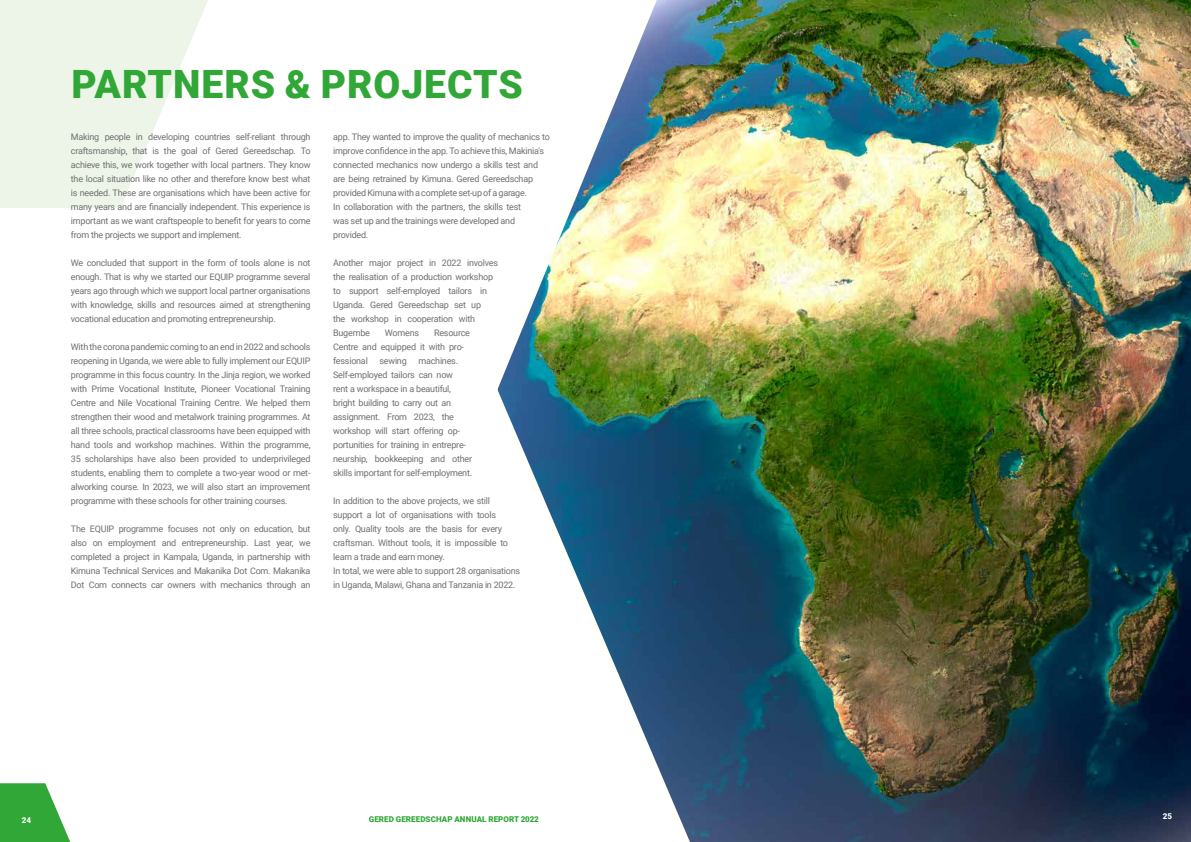
<style>
.page{position:relative;width:1191px;height:842px;background:#fff}
.page>*{position:absolute;margin:0;border:0;box-sizing:border-box;transform-origin:0 0}
.t1{font:900 39px "Roboto";letter-spacing:.025em;color:#30a736}
.t2{font:9px/14px "Roboto";letter-spacing:-.025em;color:#706f6f}
.t3{font:900 8px "Roboto";letter-spacing:.01em;color:#30a736}
.t4{font:900 8px "Roboto";color:#fff}
</style>
<div class="page">
<svg style="left:0;top:0;width:208px;height:208px;fill:#edf5e9"></svg>
<img style="left:497px;top:0;width:694px;height:842px">
<svg style="left:0;top:783px;width:71px;height:59px"></svg>
<h1 class="t1" style="left:72px;top:57px;width:453px">PARTNERS &amp; PROJECTS</h1>
<p class="t2" style="left:71px;top:129px;width:241px;text-align:justify">Making people in developing countries self-reliant through craftsmanship, that is the goal of Gered Gereedschap. To achieve this, we work together with local partners. They know the local situation like no other and therefore know best what is needed. These are organisations which have been active for many years and are financially independent. This experience is important as we want craftspeople to benefit for years to come from the projects we support and implement.</p>
<p class="t2" style="left:71px;top:255px;width:241px;text-align:justify">We concluded that support in the form of tools alone is not enough. That is why we started our EQUIP programme several years ago through which we support local partner organisations with knowledge, skills and resources aimed at strengthening vocational education and promoting entrepreneurship.</p>
<p class="t2" style="left:71px;top:340px;width:241px;text-align:justify">With the corona pandemic coming to an end in 2022 and schools reopening in Uganda, we were able to fully implement our EQUIP programme in this focus country. In the Jinja region, we worked with Prime Vocational Institute, Pioneer Vocational Training Centre and Nile Vocational Training Centre. We helped them strengthen their wood and metalwork training programmes. At all three schools, practical classrooms have been equipped with hand tools and workshop machines. Within the programme, 35 scholarships have also been provided to underprivileged students, enabling them to complete a two-year wood or met&shy;alworking course. In 2023, we will also start an improvement programme with these schools for other training courses.</p>
<p class="t2" style="left:71px;top:522px;width:241px;text-align:justify">The EQUIP programme focuses not only on education, but also on employment and entrepreneurship. Last year, we completed a project in Kampala, Uganda, in partnership with Kimuna Technical Services and Makanika Dot Com. Makanika Dot Com connects car owners with mechanics through an</p>
<p class="t2" style="left:333px;top:130px;width:218px">app. They wanted to improve the quality of mechanics to improve confidence in the app. To achieve this, Makinia's connected mechanics now undergo a skills test and are being retrained by Kimuna. Gered Gereedschap provided Kimuna with a complete set-up of a garage.<br>In collaboration with the partners, the skills test<br>was set up and the trainings were developed and provided.</p>
<p class="t2" style="left:333px;top:256px;width:166px">Another major project in 2022 involves the realisation of a production workshop to support self-employed tailors in<br>Uganda. Gered Gereedschap set up<br>the workshop in cooperation with<br>Bugembe</p>
<p class="t2" style="left:333px;top:326px;width:138px;text-indent:101px">Resource<br>Centre and equipped it with pro&shy;fessional</p>
<p class="t2" style="left:385px;top:326px;width:36px">Womens</p>
<p class="t2" style="left:333px;top:354px;width:140px;text-indent:85px">machines.<br>Self-employed tailors can now<br>rent a workspace in a beautiful, bright building to carry out an assignment. From 2023, the workshop will start offering op&shy;portunities for training in entrepre&shy;neurship, bookkeeping and other skills important for self-employment.</p>
<p class="t2" style="left:333px;top:494px;width:188px">In addition to the above projects, we still support a lot of organisations with tools<br>only. Quality tools are the basis for every craftsman. Without tools, it is impossible to learn a trade and earn money.<br>In total, we were able to support 28 organisations in Uganda, Malawi, Ghana and Tanzania in 2022.</p>
<p class="t2" style="left:379px;top:354px;width:29px">sewing</p>
<p class="t4" style="left:22px;top:815px;width:11px">24</p>
<p class="t3" style="left:369px;top:814px;width:171px">GERED GEREEDSCHAP ANNUAL REPORT 2022</p>
<p class="t4" style="left:1162px;top:810px;width:11px">25</p>
</div>
